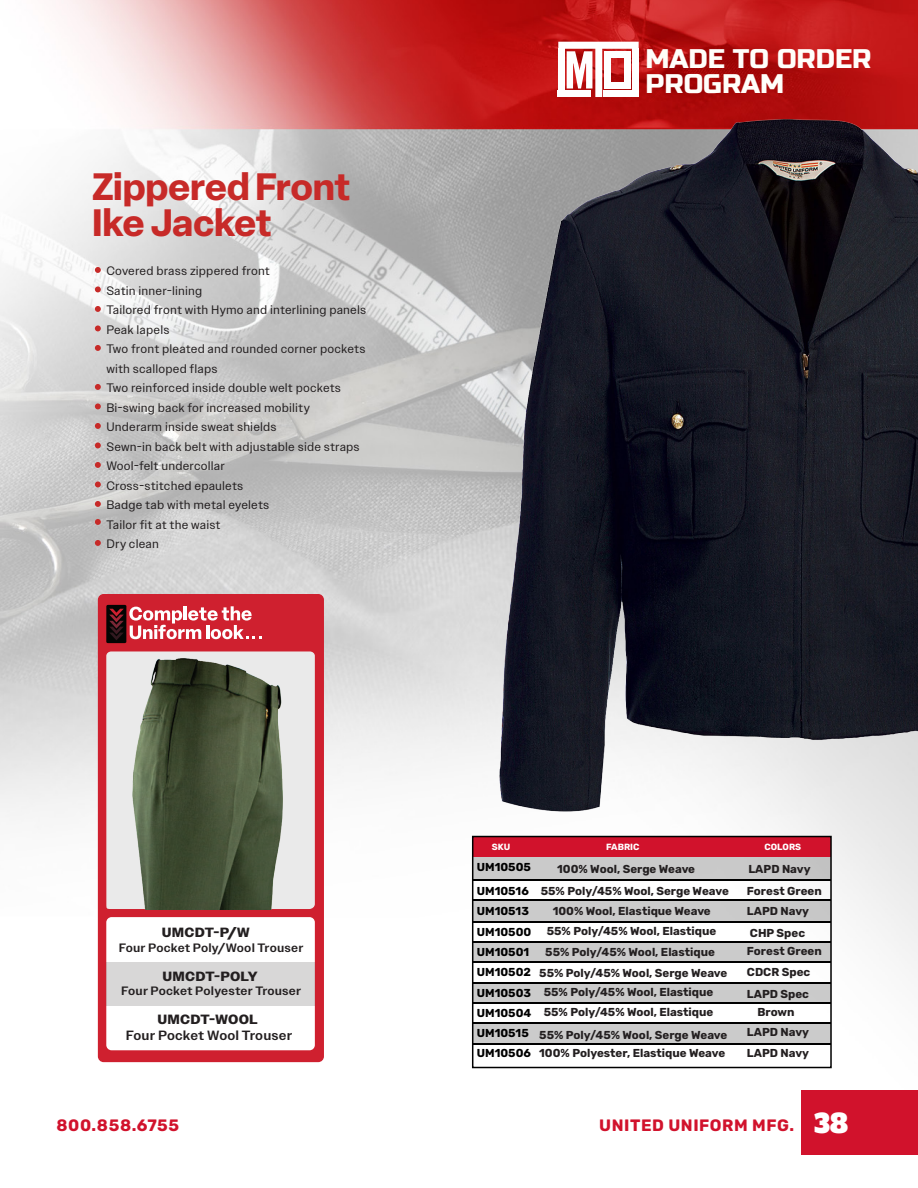
<style>
.page{position:relative;width:918px;height:1188px;background:#fff}
.page>*{position:absolute;margin:0;border:0;box-sizing:border-box;transform-origin:0 0}
.Item_Title{font:700 37.65px/35.8px "Elza";letter-spacing:-.01em;color:#c72a28}
.t1{font:26.85px/24.3px "Russo One";color:#fffefa}
.t2{font:25.5px "Alfa Slab One";color:#fff}
.t3{font:700 16.5px "Rubik";letter-spacing:.03em;color:#d1122c}
.t4{font:700 13.35px "Owners Text";letter-spacing:.015em;color:#231f20}
.t5{font:500 13.35px "Owners Text";letter-spacing:.01em;color:#231f20}
.Bullet_Points{font:12.3px/19.5px "Owners Text";letter-spacing:.015em;color:#231f20}
.t6{font:500 12.15px "Owners Text";letter-spacing:.015em;color:#231f20}
.t7{font:700 11.55px "Rubik";color:#231f20}
.t8{font:700 11.55px "Rubik";color:#000}
.t9{font:700 9px "Rubik";color:#fff}
</style>
<div class="page">
<img style="left:0;top:0;width:918px;height:1155px">
<svg style="left:558px;top:42px;width:81px;height:8px"></svg>
<div style="left:558px;top:48px;width:7px;height:49px;background:#fff"></div>
<div style="left:632px;top:48px;width:7px;height:49px;background:#fff"></div>
<svg style="left:95px;top:267px;width:6px;height:6px"></svg>
<svg style="left:95px;top:286px;width:6px;height:6px"></svg>
<svg style="left:95px;top:306px;width:6px;height:6px"></svg>
<svg style="left:95px;top:345px;width:6px;height:6px"></svg>
<svg style="left:95px;top:325px;width:6px;height:6px"></svg>
<svg style="left:95px;top:384px;width:6px;height:6px"></svg>
<svg style="left:95px;top:403px;width:6px;height:6px"></svg>
<svg style="left:95px;top:423px;width:6px;height:6px"></svg>
<svg style="left:95px;top:442px;width:6px;height:6px"></svg>
<svg style="left:95px;top:462px;width:6px;height:6px"></svg>
<svg style="left:95px;top:481px;width:6px;height:6px"></svg>
<svg style="left:95px;top:501px;width:6px;height:6px"></svg>
<svg style="left:95px;top:519px;width:6px;height:6px"></svg>
<svg style="left:95px;top:540px;width:6px;height:6px"></svg>
<img style="left:468px;top:50px;width:450px;height:770px">
<div style="left:473px;top:1023px;width:358px;height:21px;background:#cbcbcb"></div>
<hr style="left:473px;top:1023px;width:357px;height:1px;background:#000">
<div style="left:473px;top:857px;width:358px;height:23px;background:#cacaca"></div>
<div style="left:473px;top:900px;width:358px;height:22px;background:#cbcbcb"></div>
<div style="left:473px;top:942px;width:358px;height:21px;background:#cbcbcb"></div>
<div style="left:473px;top:983px;width:358px;height:20px;background:#cbcbcb"></div>
<div style="left:473px;top:837px;width:358px;height:20px;background:#d1122c"></div>
<hr style="left:473px;top:880px;width:357px;height:1px;background:#000">
<hr style="left:473px;top:900px;width:357px;height:1px;background:#000">
<hr style="left:473px;top:921px;width:357px;height:1px;background:#000">
<hr style="left:473px;top:982px;width:357px;height:1px;background:#000">
<hr style="left:473px;top:942px;width:357px;height:1px;background:#000">
<hr style="left:473px;top:1003px;width:357px;height:1px;background:#000">
<hr style="left:473px;top:962px;width:357px;height:1px;background:#000">
<hr style="left:473px;top:1043px;width:357px;height:1px;background:#000">
<div style="left:472px;top:836px;width:360px;height:232px;border:2px solid #000"></div>
<div style="left:802px;top:1090px;width:116px;height:65px;background:#d1122c"></div>
<div style="left:98px;top:594px;width:226px;height:468px;background:#cf202f;border-radius:6px"></div>
<div style="left:106px;top:917px;width:209px;height:133px;background:#fff;border-radius:5px"></div>
<div style="left:106px;top:962px;width:209px;height:44px;background:#d8d7d7"></div>
<svg style="left:106px;top:651px;width:209px;height:258px;background:#e8e0e1"></svg>
<div style="left:106px;top:605px;width:20px;height:38px;background:#040503;border-radius:2px"></div>
<svg style="left:109px;top:606px;width:153px;height:34px"></svg>
<img style="left:114px;top:653px;width:191px;height:257px">
<p class="Item_Title" style="left:92px;top:168px;width:260px">Zippered Front<br>Ike Jacket</p>
<p class="Bullet_Points" style="left:106px;top:261px;width:165px">Covered brass zippered front</p>
<p class="Bullet_Points" style="left:106px;top:281px;width:98px">Satin inner-lining</p>
<p class="Bullet_Points" style="left:106px;top:300px;width:261px">Tailored front with Hymo and interlining panels</p>
<p class="Bullet_Points" style="left:106px;top:320px;width:65px">Peak lapels</p>
<p class="Bullet_Points" style="left:106px;top:339px;width:261px">Two front pleated and rounded corner pockets with scalloped flaps</p>
<p class="Bullet_Points" style="left:106px;top:378px;width:236px">Two reinforced inside double welt pockets</p>
<p class="Bullet_Points" style="left:106px;top:398px;width:205px">Bi-swing back for increased mobility</p>
<p class="Bullet_Points" style="left:106px;top:417px;width:172px">Underarm inside sweat shields</p>
<p class="Bullet_Points" style="left:106px;top:437px;width:255px">Sewn-in back belt with adjustable side straps</p>
<p class="Bullet_Points" style="left:106px;top:456px;width:120px">Wool-felt undercollar</p>
<p class="Bullet_Points" style="left:106px;top:476px;width:138px">Cross-stitched epaulets</p>
<p class="Bullet_Points" style="left:106px;top:495px;width:164px">Badge tab with metal eyelets</p>
<p class="Bullet_Points" style="left:106px;top:515px;width:116px">Tailor fit at the waist</p>
<p class="Bullet_Points" style="left:106px;top:534px;width:54px">Dry clean</p>
<p class="t1" style="left:645px;top:48px;width:228px">MADE TO ORDER<br>PROGRAM</p>
<p class="t4" style="left:162px;top:924px;width:90px">UMCDT-P/W</p>
<p class="t6" style="left:119px;top:940px;width:186px">Four Pocket Poly/Wool Trouser</p>
<p class="t6" style="left:121px;top:983px;width:181px">Four Pocket Polyester Trouser</p>
<p class="t5" style="left:126px;top:1027px;width:168px">Four Pocket Wool Trouser</p>
<p class="t4" style="left:163px;top:968px;width:97px">UMCDT-POLY</p>
<p class="t4" style="left:157px;top:1011px;width:102px">UMCDT-WOOL</p>
<p class="t9" style="left:492px;top:841px;width:20px">SKU</p>
<p class="t9" style="left:606px;top:841px;width:35px">FABRIC</p>
<p class="t9" style="left:765px;top:841px;width:38px">COLORS</p>
<p class="t7" style="left:557px;top:862px;width:139px">100% Wool, Serge Weave</p>
<p class="t7" style="left:748px;top:862px;width:64px">LAPD Navy</p>
<p class="t7" style="left:747px;top:884px;width:76px">Forest Green</p>
<p class="t7" style="left:747px;top:904px;width:64px">LAPD Navy</p>
<p class="t8" style="left:477px;top:861px;width:56px">UM10505</p>
<p class="t8" style="left:477px;top:884px;width:54px">UM10516</p>
<p class="t8" style="left:477px;top:904px;width:54px">UM10513</p>
<p class="t8" style="left:477px;top:925px;width:56px">UM10500</p>
<p class="t7" style="left:541px;top:884px;width:190px">55% Poly/45% Wool, Serge Weave</p>
<p class="t7" style="left:553px;top:904px;width:160px">100% Wool, Elastique Weave</p>
<p class="t7" style="left:547px;top:925px;width:171px">55% Poly/45% Wool, Elastique</p>
<p class="t7" style="left:750px;top:926px;width:57px">CHP Spec</p>
<p class="t8" style="left:477px;top:945px;width:54px">UM10501</p>
<p class="t7" style="left:545px;top:945px;width:171px">55% Poly/45% Wool, Elastique</p>
<p class="t7" style="left:747px;top:944px;width:76px">Forest Green</p>
<p class="t8" style="left:477px;top:965px;width:56px">UM10502</p>
<p class="t7" style="left:539px;top:966px;width:190px">55% Poly/45% Wool, Serge Weave</p>
<p class="t7" style="left:747px;top:966px;width:65px">CDCR Spec</p>
<p class="t8" style="left:477px;top:986px;width:56px">UM10503</p>
<p class="t7" style="left:544px;top:985px;width:171px">55% Poly/45% Wool, Elastique</p>
<p class="t7" style="left:747px;top:987px;width:64px">LAPD Spec</p>
<p class="t8" style="left:477px;top:1006px;width:56px">UM10504</p>
<p class="t8" style="left:477px;top:1026px;width:53px">UM10515</p>
<p class="t8" style="left:477px;top:1047px;width:56px">UM10506</p>
<p class="t7" style="left:544px;top:1006px;width:171px">55% Poly/45% Wool, Elastique</p>
<p class="t7" style="left:539px;top:1028px;width:190px">55% Poly/45% Wool, Serge Weave</p>
<p class="t7" style="left:539px;top:1047px;width:188px">100% Polyester, Elastique Weave</p>
<p class="t7" style="left:757px;top:1005px;width:39px">Brown</p>
<p class="t7" style="left:747px;top:1026px;width:64px">LAPD Navy</p>
<p class="t7" style="left:747px;top:1046px;width:64px">LAPD Navy</p>
<p class="t3" style="left:57px;top:1115px;width:124px">800.858.6755</p>
<p class="t3" style="left:599px;top:1115px;width:196px">UNITED UNIFORM MFG.</p>
<p class="t2" style="left:814px;top:1102px;width:35px">38</p>
</div>
